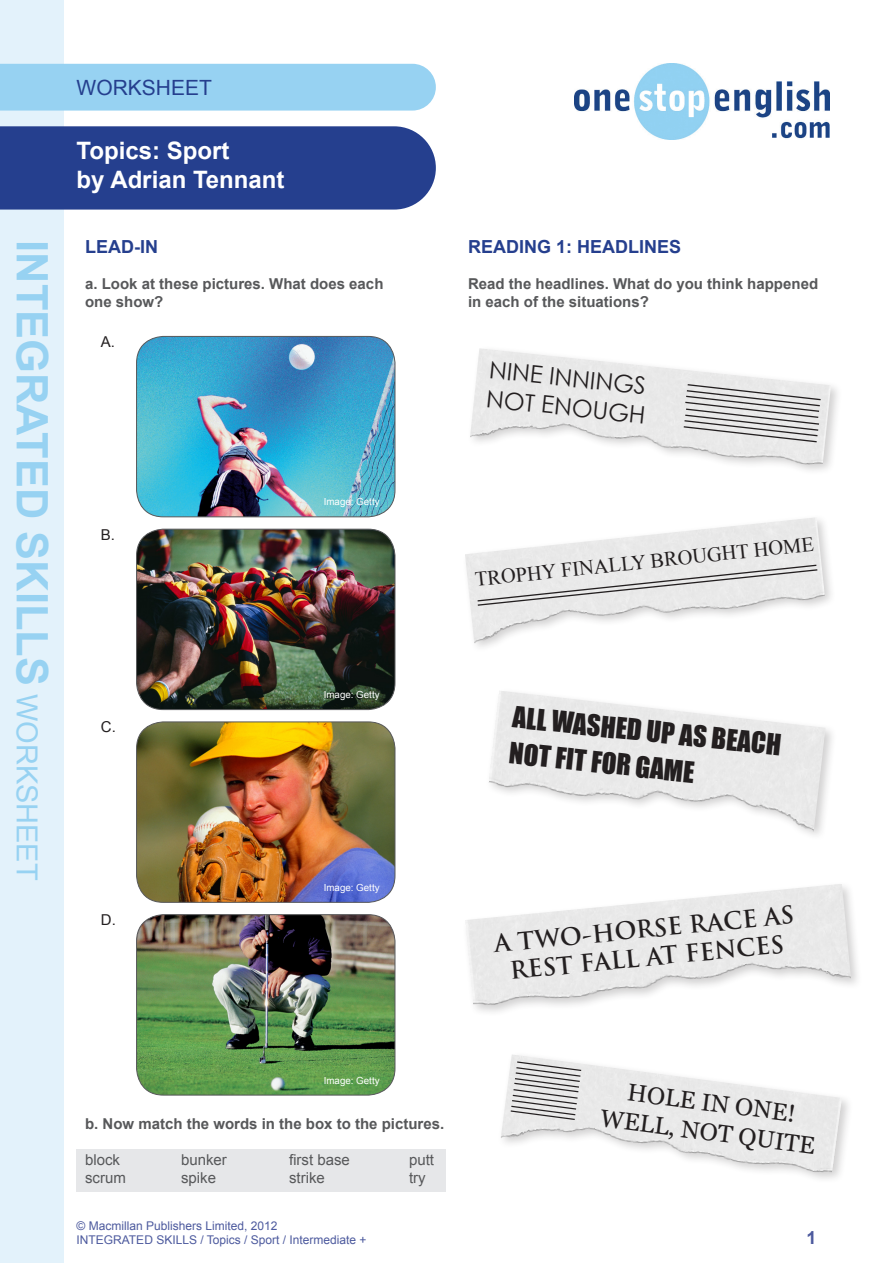
<style>
.page{position:relative;width:893px;height:1263px;background:#fff}
.page>*{position:absolute;margin:0;border:0;box-sizing:border-box;transform-origin:0 0}
.t1{font:700 43.35px "Arial";color:#97d2f2}
.Body_Palatino{font:27px/36px "Impact";color:#231f20}
.Body_Arial{font:24.3px/29.2px "Georgia";color:#231f20;text-align:center}
.t2{font:700 24px "Arial";color:#fff}
.Body_Arial-2{font:24px/28.8px "Century Gothic";color:#231f20}
.Body_Arial-3{font:700 23.7px/28.2px "Trajan Pro";color:#231f20;text-align:center}
.t3{font:21px "Arial";color:#253f8e}
.Body_Arial-4{font:20.55px "Times New Roman";color:#231f20}
.Body_Arial-5{font:700 18px "Arial";color:#253f8e}
.t4{font:700 18px "Arial";color:#4d5a9e}
.Body_Arial-6{font:700 15px/18px "Arial";color:#57585a}
.Body_Arial-7{font:15px "Arial";color:#57585a}
.Body_Arial-8{font:15px "Arial";color:#231f20}
.t5{font:12px "Arial";color:#4d5a9e}
.Arial_bold__rubic{font:9.75px "Arial";color:#fff}
.s1{font-weight:400;font-size:28.95px}
</style>
<div class="page">
<div style="left:0;top:0;width:64px;height:1263px;background:#e3f2fb"></div>
<img style="left:575px;top:64px;width:254px;height:75px">
<div style="left:0;top:126px;width:436px;height:84px;background:#253f8e"></div>
<div style="left:0;top:64px;width:436px;height:47px;background:#97d2f2"></div>
<div style="left:77px;top:1149px;width:369px;height:43px;background:#e6e7e9"></div>
<img style="left:137px;top:336px;width:258px;height:181px">
<div style="left:136px;top:336px;width:259px;height:181px;border:1px solid #57585a;border-radius:27px"></div>
<img style="left:137px;top:722px;width:258px;height:180px">
<div style="left:136px;top:721px;width:259px;height:182px;border:1px solid #57585a;border-radius:27px"></div>
<img style="left:137px;top:529px;width:258px;height:181px">
<div style="left:136px;top:529px;width:259px;height:181px;border:1px solid #57585a;border-radius:27px"></div>
<img style="left:137px;top:915px;width:258px;height:180px">
<div style="left:136px;top:914px;width:259px;height:181px;border:1px solid #57585a;border-radius:27px"></div>
<div style="left:467px;top:345px;width:376px;height:131px;background:#231f20;opacity:.21"></div>
<img style="left:468px;top:348px;width:363px;height:128px">
<svg style="left:680px;top:383px;width:142px;height:74px;background:#cdcdcd"></svg>
<img style="left:465px;top:517px;width:363px;height:130px">
<svg style="left:476px;top:564px;width:343px;height:43px;background:#dcdcdc"></svg>
<div style="left:485px;top:687px;width:352px;height:155px;background:#231f20;opacity:.21"></div>
<img style="left:485px;top:690px;width:340px;height:152px">
<img style="left:465px;top:884px;width:388px;height:128px">
<div style="left:498px;top:1051px;width:355px;height:133px;background:#231f20;opacity:.21"></div>
<img style="left:498px;top:1054px;width:344px;height:130px">
<svg style="left:509px;top:1061px;width:73px;height:60px;background:#c5c4c4"></svg>
<p class="t1" style="left:61px;top:240px;width:642px;rotate:90deg">INTEGRATED SKILLS <span class="s1">WORKSHEET</span></p>
<p class="t3" style="left:77px;top:74px;width:137px">WORKSHEET</p>
<p class="t2" style="left:77px;top:135px;width:154px">Topics: Sport</p>
<p class="t2" style="left:77px;top:164px;width:210px">by Adrian Tennant</p>
<p class="Body_Arial-5" style="left:85px;top:235px;width:74px">LEAD-IN</p>
<p class="Body_Arial-6" style="left:85px;top:276px;width:300px">a. Look at these pictures. What does each one show?</p>
<p class="Body_Arial-8" style="left:101px;top:332px;width:16px">A.</p>
<p class="Body_Arial-8" style="left:101px;top:524px;width:16px">B.</p>
<p class="Body_Arial-8" style="left:101px;top:717px;width:16px">C.</p>
<p class="Body_Arial-8" style="left:101px;top:910px;width:16px">D.</p>
<p class="Arial_bold__rubic" style="left:324px;top:496px;width:57px">Image: Getty</p>
<p class="Arial_bold__rubic" style="left:324px;top:688px;width:57px">Image: Getty</p>
<p class="Arial_bold__rubic" style="left:324px;top:881px;width:57px">Image: Getty</p>
<p class="Body_Arial-5" style="left:468px;top:235px;width:215px">READING 1: HEADLINES</p>
<p class="Body_Arial-6" style="left:468px;top:276px;width:352px">Read the headlines. What do you think happened in each of the situations?</p>
<p class="Body_Arial-2" style="left:491px;top:355px;width:162px;rotate:6deg">NINE INNINGS<br>NOT ENOUGH</p>
<p class="Body_Arial-4" style="left:474px;top:565px;width:342px;rotate:-6deg">TROPHY FINALLY BROUGHT HOME</p>
<p class="Body_Palatino" style="left:515px;top:698px;width:271px;rotate:6deg">ALL WASHED UP AS BEACH<br>NOT FIT FOR GAME</p>
<p class="Body_Arial-3" style="left:493px;top:931px;width:303px;rotate:-6deg">A TWO-HORSE RACE AS<br>REST FALL AT FENCES</p>
<p class="Arial_bold__rubic" style="left:324px;top:1074px;width:57px">Image: Getty</p>
<p class="Body_Arial-6" style="left:85px;top:1115px;width:361px">b. Now match the words in the box to the pictures.</p>
<p class="Body_Arial-7" style="left:85px;top:1150px;width:37px">block</p>
<p class="Body_Arial-7" style="left:181px;top:1150px;width:47px">bunker</p>
<p class="Body_Arial-7" style="left:289px;top:1150px;width:62px">first base</p>
<p class="Body_Arial-7" style="left:409px;top:1150px;width:27px">putt</p>
<p class="Body_Arial-7" style="left:85px;top:1168px;width:42px">scrum</p>
<p class="Body_Arial-7" style="left:181px;top:1168px;width:37px">spike</p>
<p class="Body_Arial-7" style="left:289px;top:1168px;width:37px">strike</p>
<p class="Body_Arial-7" style="left:409px;top:1168px;width:18px">try</p>
<p class="Body_Arial" style="left:607px;top:1073px;width:218px;rotate:8deg">HOLE IN ONE!<br>WELL, NOT QUITE</p>
<p class="t5" style="left:77px;top:1218px;width:202px">© Macmillan Publishers Limited, 2012</p>
<p class="t5" style="left:77px;top:1232px;width:292px">INTEGRATED SKILLS / Topics / Sport / Intermediate +</p>
<p class="t4" style="left:806px;top:1226px;width:12px">1</p>
</div>
